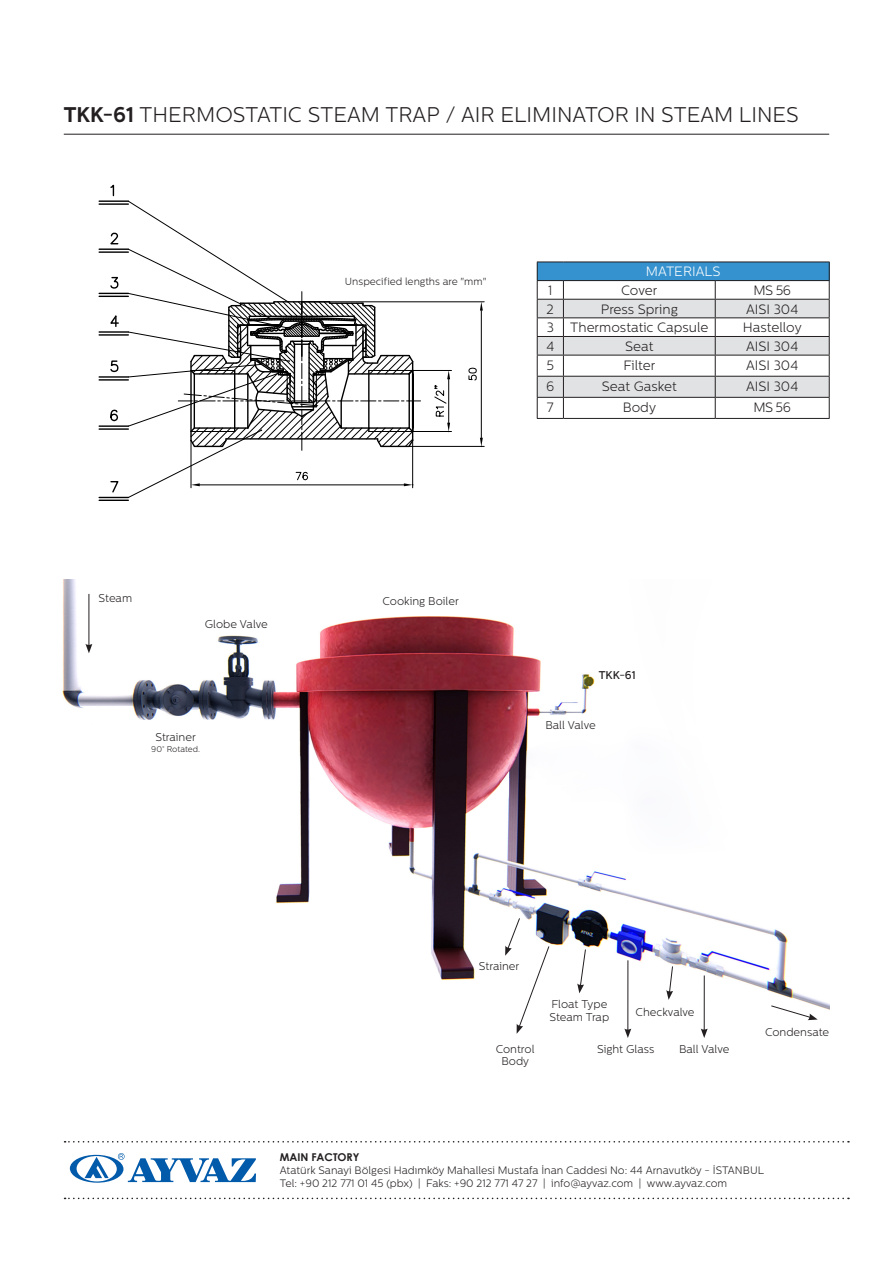
<style>
.page{position:relative;width:893px;height:1263px;background:#fff}
.page>*{position:absolute;margin:0;border:0;box-sizing:border-box;transform-origin:0 0}
.t1{font:300 21.15px "Centrale Sans";color:#231f20}
.t2{font:300 13.5px "Centrale Sans";color:#231f20}
.t3{font:300 13.5px "Centrale Sans";color:#fff}
.t4{font:300 11.25px/12.5px "Centrale Sans";color:#231f20;text-align:center}
.t5{font:500 11.25px "Centrale Sans";color:#231f20}
.t6{font:300 10.8px/12.8px "Centrale Sans";color:#231f20}
.t7{font:300 10.2px "Centrale Sans";color:#231f20}
.t8{font:300 8.25px "Centrale Sans";color:#231f20}
.s1{font-weight:700}
.s2{font-family:"Century Gothic";font-weight:700}
</style>
<div class="page">
<svg style="left:65px;top:1197px;width:784px;height:2px"></svg>
<svg style="left:65px;top:1141px;width:784px;height:1px"></svg>
<svg style="left:70px;top:1153px;width:186px;height:30px"></svg>
<hr style="left:64px;top:134px;width:765px;height:1px;background:#231f20">
<svg style="left:537px;top:262px;width:293px;height:157px"></svg>
<hr style="left:563px;top:418px;width:152px;height:1px;background:#231f20">
<hr style="left:715px;top:418px;width:115px;height:1px;background:#231f20">
<svg style="left:98px;top:184px;width:387px;height:317px"></svg>
<img style="left:62px;top:579px;width:767px;height:435px">
<hr style="left:89px;top:594px;width:1px;height:52px;background:#231f20">
<svg style="left:85px;top:644px;width:7px;height:9px"></svg>
<hr style="left:627px;top:960px;width:1px;height:71px;background:#231f20">
<svg style="left:624px;top:1028px;width:7px;height:10px"></svg>
<hr style="left:704px;top:975px;width:1px;height:56px;background:#231f20">
<svg style="left:701px;top:1028px;width:7px;height:10px"></svg>
<svg style="left:505px;top:917px;width:45px;height:117px"></svg>
<svg style="left:577px;top:949px;width:9px;height:44px"></svg>
<svg style="left:666px;top:966px;width:7px;height:34px"></svg>
<svg style="left:770px;top:1005px;width:48px;height:15px"></svg>
<p class="t1" style="left:64px;top:103px;width:736px"><span class="s1">TKK-61</span> THERMOSTATIC STEAM TRAP / AIR ELIMINATOR IN STEAM LINES</p>
<p class="t4" style="left:99px;top:592px;width:35px">Steam</p>
<p class="t4" style="left:205px;top:617px;width:65px">Globe Valve</p>
<p class="t4" style="left:155px;top:730px;width:42px">Strainer</p>
<p class="t8" style="left:151px;top:744px;width:50px">90° Rotated.</p>
<p class="t7" style="left:345px;top:276px;width:143px">Unspecified lengths are "mm"</p>
<p class="t3" style="left:646px;top:264px;width:76px">MATERIALS</p>
<p class="t2" style="left:548px;top:283px;width:6px">1</p>
<p class="t2" style="left:621px;top:283px;width:38px">Cover</p>
<p class="t2" style="left:753px;top:283px;width:39px">MS 56</p>
<p class="t2" style="left:547px;top:301px;width:9px">2</p>
<p class="t2" style="left:601px;top:301px;width:79px">Press Spring</p>
<p class="t2" style="left:746px;top:301px;width:54px">AISI 304</p>
<p class="t2" style="left:547px;top:320px;width:9px">3</p>
<p class="t2" style="left:570px;top:320px;width:140px">Thermostatic Capsule</p>
<p class="t2" style="left:743px;top:320px;width:60px">Hastelloy</p>
<p class="t2" style="left:546px;top:339px;width:9px">4</p>
<p class="t2" style="left:625px;top:339px;width:30px">Seat</p>
<p class="t2" style="left:746px;top:339px;width:54px">AISI 304</p>
<p class="t2" style="left:546px;top:357px;width:9px">5</p>
<p class="t2" style="left:623px;top:357px;width:33px">Filter</p>
<p class="t2" style="left:746px;top:357px;width:54px">AISI 304</p>
<p class="t2" style="left:546px;top:378px;width:10px">6</p>
<p class="t2" style="left:602px;top:378px;width:76px">Seat Gasket</p>
<p class="t2" style="left:746px;top:378px;width:54px">AISI 304</p>
<p class="t2" style="left:547px;top:399px;width:8px">7</p>
<p class="t2" style="left:623px;top:399px;width:35px">Body</p>
<p class="t2" style="left:753px;top:399px;width:39px">MS 56</p>
<p class="t4" style="left:383px;top:595px;width:78px">Cooking Boiler</p>
<p class="t5" style="left:599px;top:669px;width:39px">TKK-61</p>
<p class="t4" style="left:545px;top:718px;width:52px">Ball Valve</p>
<p class="t4" style="left:479px;top:959px;width:42px">Strainer</p>
<p class="t4" style="left:549px;top:998px;width:61px;text-align:left">Float Type<br>Steam Trap</p>
<p class="t4" style="left:635px;top:1005px;width:61px">Checkvalve</p>
<p class="t4" style="left:496px;top:1042px;width:40px">Control<br>Body</p>
<p class="t4" style="left:597px;top:1042px;width:59px">Sight Glass</p>
<p class="t4" style="left:679px;top:1042px;width:52px">Ball Valve</p>
<p class="t4" style="left:765px;top:1026px;width:66px">Condensate</p>
<p class="t6" style="left:280px;top:1151px;width:486px"><span class="s2">MAIN FACTORY<br></span>Atatürk Sanayi Bölgesi Hadımköy Mahallesi Mustafa İnan Caddesi No: 44 Arnavutköy - İSTANBUL<br>Tel: +90 212 771 01 45 (pbx) | Faks: +90 212 771 47 27 | info@ayvaz.com | www.ayvaz.com</p>
</div>
